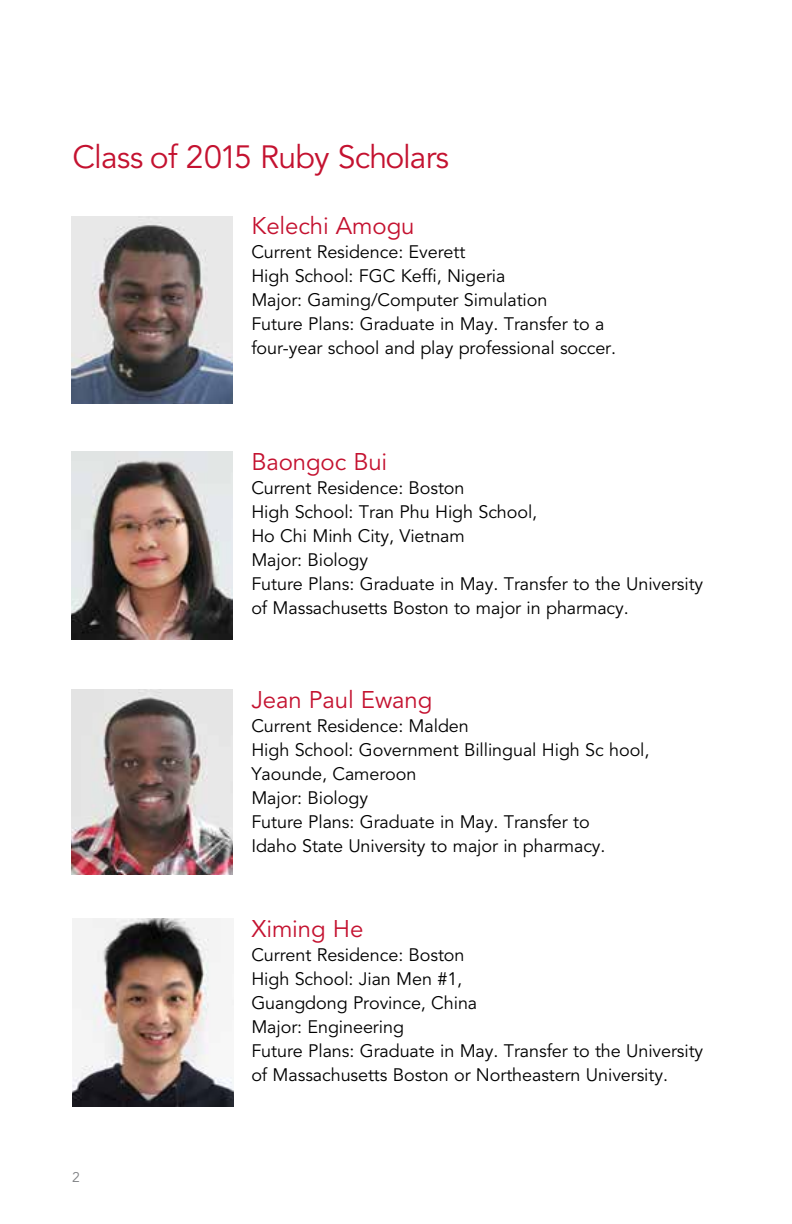
<style>
.page{position:relative;width:792px;height:1224px;background:#fff}
.page>*{position:absolute;margin:0;border:0;box-sizing:border-box;transform-origin:0 0}
.t1{font:32px "Avenir LT Std";letter-spacing:-.025em;color:#c41230}
.t2{font:24px "Avenir LT Std";letter-spacing:-.005em;color:#c41230}
.t3{font:18px/24px "Avenir LT Std";letter-spacing:-.005em;color:#000}
.t4{font:14px "Avenir LT Std";color:#808285}
</style>
<div class="page">
<img style="left:72px;top:216px;width:160px;height:187px">
<img style="left:72px;top:452px;width:160px;height:187px">
<img style="left:72px;top:689px;width:160px;height:186px">
<img style="left:72px;top:919px;width:161px;height:187px">
<h1 class="t1" style="left:72px;top:139px;width:378px">Class of 2015 Ruby Scholars</h1>
<h2 class="t2" style="left:251px;top:212px;width:165px">Kelechi Amogu</h2>
<p class="t3" style="left:251px;top:240px;width:366px">Current Residence: Everett<br>High School: FGC Keffi, Nigeria<br>Major: Gaming/Computer Simulation<br>Future Plans: Graduate in May. Transfer to a four-year school and play professional soccer.</p>
<h2 class="t2" style="left:251px;top:448px;width:137px">Baongoc Bui</h2>
<p class="t3" style="left:251px;top:476px;width:453px">Current Residence: Boston<br>High School: Tran Phu High School,<br>Ho Chi Minh City, Vietnam<br>Major: Biology<br>Future Plans: Graduate in May. Transfer to the University of Massachusetts Boston to major in pharmacy.</p>
<h2 class="t2" style="left:251px;top:686px;width:183px">Jean Paul Ewang</h2>
<p class="t3" style="left:251px;top:714px;width:400px">Current Residence: Malden<br>High School: Government Billingual High Sc hool, Yaounde, Cameroon<br>Major: Biology<br>Future Plans: Graduate in May. Transfer to<br>Idaho State University to major in pharmacy.</p>
<p class="t4" style="left:72px;top:1169px;width:9px">2</p>
<h2 class="t2" style="left:251px;top:915px;width:114px">Ximing He</h2>
<p class="t3" style="left:251px;top:943px;width:453px">Current Residence: Boston<br>High School: Jian Men #1,<br>Guangdong Province, China<br>Major: Engineering<br>Future Plans: Graduate in May. Transfer to the University of Massachusetts Boston or Northeastern University.</p>
</div>
